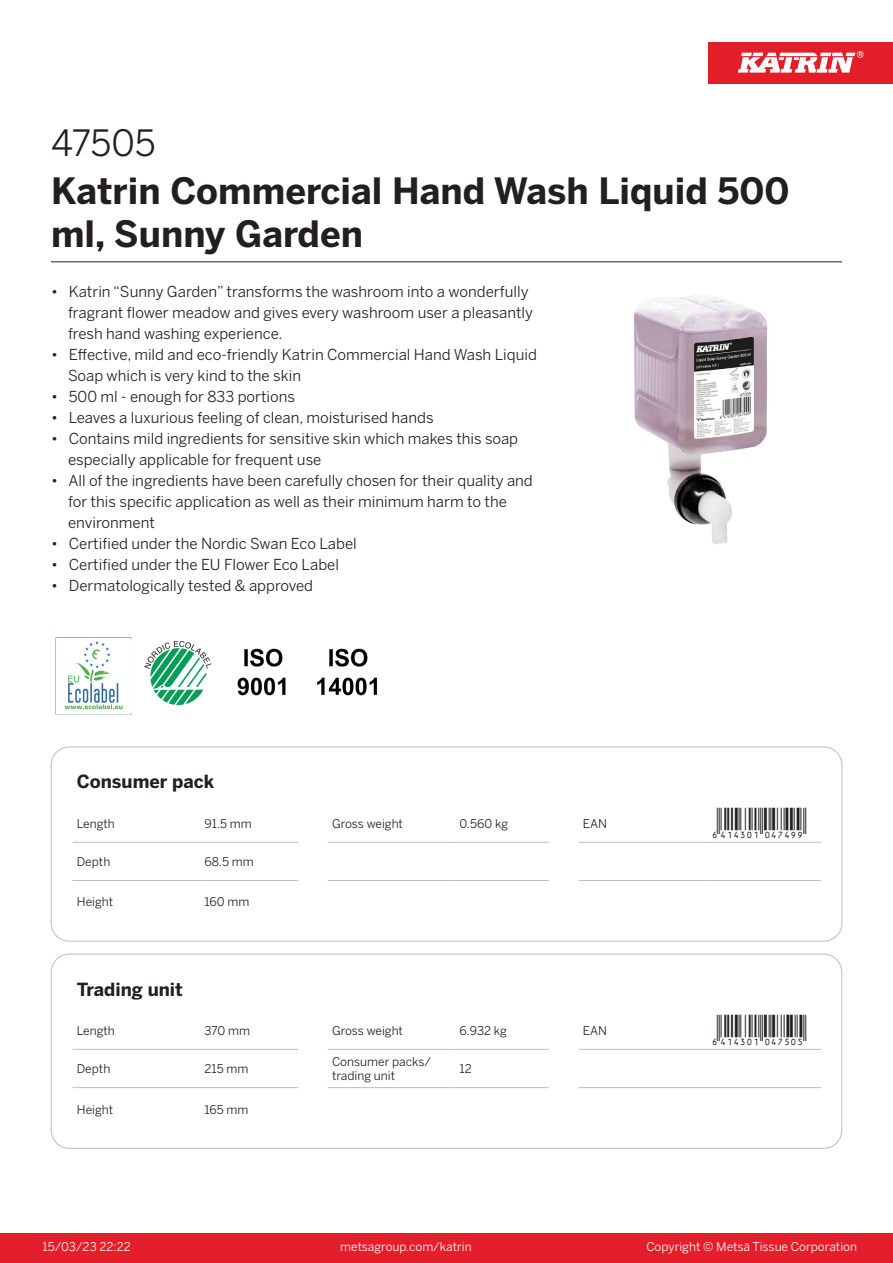
<style>
.page{position:relative;width:893px;height:1263px;background:#fff}
.page>*{position:absolute;margin:0;border:0;box-sizing:border-box;transform-origin:0 0}
.Product_Name{font:700 36px/43.2px "Benton Sans";color:#231f20}
.External_material_co{font:36px "Benton Sans";letter-spacing:-.015em;color:#231f20}
.T_EAN{font:30px "Viisas EAN Matala";color:#231f20}
.T_TableHeader{font:700 18px "Benton Sans";color:#231f20}
.MarketingBullets{font:15px/21px "Benton Sans";color:#231f20}
.T_TableBody{font:12px/14.4px "Benton Sans";color:#231f20}
.t1{font:12px "Benton Sans";color:#fff}
</style>
<div class="page">
<div style="left:0;top:1233px;width:893px;height:30px;background:#e41e2b"></div>
<div style="left:708px;top:43px;width:185px;height:41px;background:#e31e28"></div>
<svg style="left:738px;top:51px;width:126px;height:22px"></svg>
<hr style="left:73px;top:842px;width:127px;height:1px;background:#bcbdc0">
<hr style="left:200px;top:842px;width:98px;height:1px;background:#bcbdc0">
<hr style="left:328px;top:842px;width:127px;height:1px;background:#bcbdc0">
<hr style="left:455px;top:842px;width:94px;height:1px;background:#bcbdc0">
<hr style="left:579px;top:842px;width:127px;height:1px;background:#bcbdc0">
<hr style="left:706px;top:842px;width:115px;height:1px;background:#bcbdc0">
<hr style="left:73px;top:880px;width:127px;height:1px;background:#bcbdc0">
<hr style="left:200px;top:880px;width:98px;height:1px;background:#bcbdc0">
<hr style="left:328px;top:880px;width:127px;height:1px;background:#bcbdc0">
<hr style="left:455px;top:880px;width:94px;height:1px;background:#bcbdc0">
<hr style="left:579px;top:880px;width:127px;height:1px;background:#bcbdc0">
<hr style="left:706px;top:880px;width:115px;height:1px;background:#bcbdc0">
<div style="left:51px;top:747px;width:791px;height:194px;border:1px solid #bcbdc0;border-radius:18px"></div>
<hr style="left:73px;top:1049px;width:127px;height:1px;background:#bcbdc0">
<hr style="left:200px;top:1049px;width:98px;height:1px;background:#bcbdc0">
<hr style="left:328px;top:1049px;width:127px;height:1px;background:#bcbdc0">
<hr style="left:455px;top:1049px;width:94px;height:1px;background:#bcbdc0">
<hr style="left:579px;top:1049px;width:127px;height:1px;background:#bcbdc0">
<hr style="left:706px;top:1049px;width:115px;height:1px;background:#bcbdc0">
<hr style="left:73px;top:1087px;width:127px;height:1px;background:#bcbdc0">
<hr style="left:200px;top:1087px;width:98px;height:1px;background:#bcbdc0">
<hr style="left:328px;top:1087px;width:127px;height:1px;background:#bcbdc0">
<hr style="left:455px;top:1087px;width:94px;height:1px;background:#bcbdc0">
<hr style="left:579px;top:1087px;width:127px;height:1px;background:#bcbdc0">
<hr style="left:706px;top:1087px;width:115px;height:1px;background:#bcbdc0">
<div style="left:51px;top:954px;width:791px;height:194px;border:1px solid #bcbdc0;border-radius:18px"></div>
<img style="left:634px;top:296px;width:134px;height:248px">
<img style="left:55px;top:638px;width:77px;height:76px">
<img style="left:144px;top:640px;width:68px;height:66px">
<img style="left:237px;top:648px;width:49px;height:48px">
<img style="left:317px;top:648px;width:61px;height:48px">
<hr style="left:51px;top:261px;width:791px;height:1px;background:#231f20">
<p class="External_material_co" style="left:51px;top:121px;width:106px">47505</p>
<p class="Product_Name" style="left:51px;top:170px;width:740px">Katrin Commercial Hand Wash Liquid 500 ml, Sunny Garden</p>
<p class="MarketingBullets" style="left:68px;top:281px;width:467px;text-indent:-17px">• Katrin “Sunny Garden” transforms the washroom into a wonderfully fragrant flower meadow and gives every washroom user a pleasantly fresh hand washing experience.</p>
<p class="MarketingBullets" style="left:68px;top:344px;width:470px;text-indent:-17px">• Effective, mild and eco-friendly Katrin Commercial Hand Wash Liquid<br>Soap which is very kind to the skin</p>
<p class="MarketingBullets" style="left:51px;top:386px;width:246px">• 500 ml - enough for 833 portions</p>
<p class="MarketingBullets" style="left:51px;top:407px;width:384px">• Leaves a luxurious feeling of clean, moisturised hands</p>
<p class="MarketingBullets" style="left:68px;top:428px;width:452px;text-indent:-17px">• Contains mild ingredients for sensitive skin which makes this soap especially applicable for frequent use</p>
<p class="MarketingBullets" style="left:68px;top:470px;width:466px;text-indent:-17px">• All of the ingredients have been carefully chosen for their quality and for this specific application as well as their minimum harm to the environment</p>
<p class="MarketingBullets" style="left:51px;top:533px;width:307px">• Certified under the Nordic Swan Eco Label</p>
<p class="MarketingBullets" style="left:51px;top:554px;width:289px">• Certified under the EU Flower Eco Label</p>
<p class="MarketingBullets" style="left:51px;top:575px;width:264px">• Dermatologically tested &amp; approved</p>
<p class="T_TableHeader" style="left:77px;top:770px;width:139px">Consumer pack</p>
<p class="T_TableBody" style="left:77px;top:816px;width:39px">Length</p>
<p class="T_TableBody" style="left:204px;top:816px;width:49px">91.5 mm</p>
<p class="T_TableBody" style="left:332px;top:816px;width:72px">Gross weight</p>
<p class="T_TableBody" style="left:460px;top:816px;width:50px">0.560 kg</p>
<p class="T_TableBody" style="left:583px;top:816px;width:26px">EAN</p>
<p class="T_EAN" style="left:710px;top:808px;width:97px">*6414301047499*</p>
<p class="T_TableBody" style="left:77px;top:854px;width:35px">Depth</p>
<p class="T_TableBody" style="left:204px;top:854px;width:51px">68.5 mm</p>
<p class="T_TableBody" style="left:77px;top:895px;width:38px">Height</p>
<p class="T_TableBody" style="left:204px;top:895px;width:46px">160 mm</p>
<p class="T_TableHeader" style="left:77px;top:978px;width:108px">Trading unit</p>
<p class="T_TableBody" style="left:77px;top:1023px;width:39px">Length</p>
<p class="T_TableBody" style="left:204px;top:1023px;width:47px">370 mm</p>
<p class="T_TableBody" style="left:332px;top:1023px;width:72px">Gross weight</p>
<p class="T_TableBody" style="left:460px;top:1023px;width:49px">6.932 kg</p>
<p class="T_TableBody" style="left:583px;top:1023px;width:26px">EAN</p>
<p class="T_EAN" style="left:710px;top:1015px;width:97px">*6414301047505*</p>
<p class="T_TableBody" style="left:77px;top:1062px;width:35px">Depth</p>
<p class="T_TableBody" style="left:204px;top:1062px;width:45px">215 mm</p>
<p class="T_TableBody" style="left:332px;top:1054px;width:100px">Consumer packs/ trading unit</p>
<p class="T_TableBody" style="left:460px;top:1062px;width:14px">12</p>
<p class="T_TableBody" style="left:77px;top:1102px;width:38px">Height</p>
<p class="T_TableBody" style="left:204px;top:1102px;width:45px">165 mm</p>
<p class="t1" style="left:43px;top:1239px;width:90px">15/03/23 22:22</p>
<p class="t1" style="left:340px;top:1239px;width:133px">metsagroup.com/katrin</p>
<p class="t1" style="left:646px;top:1239px;width:212px">Copyright © Metsä Tissue Corporation</p>
</div>
